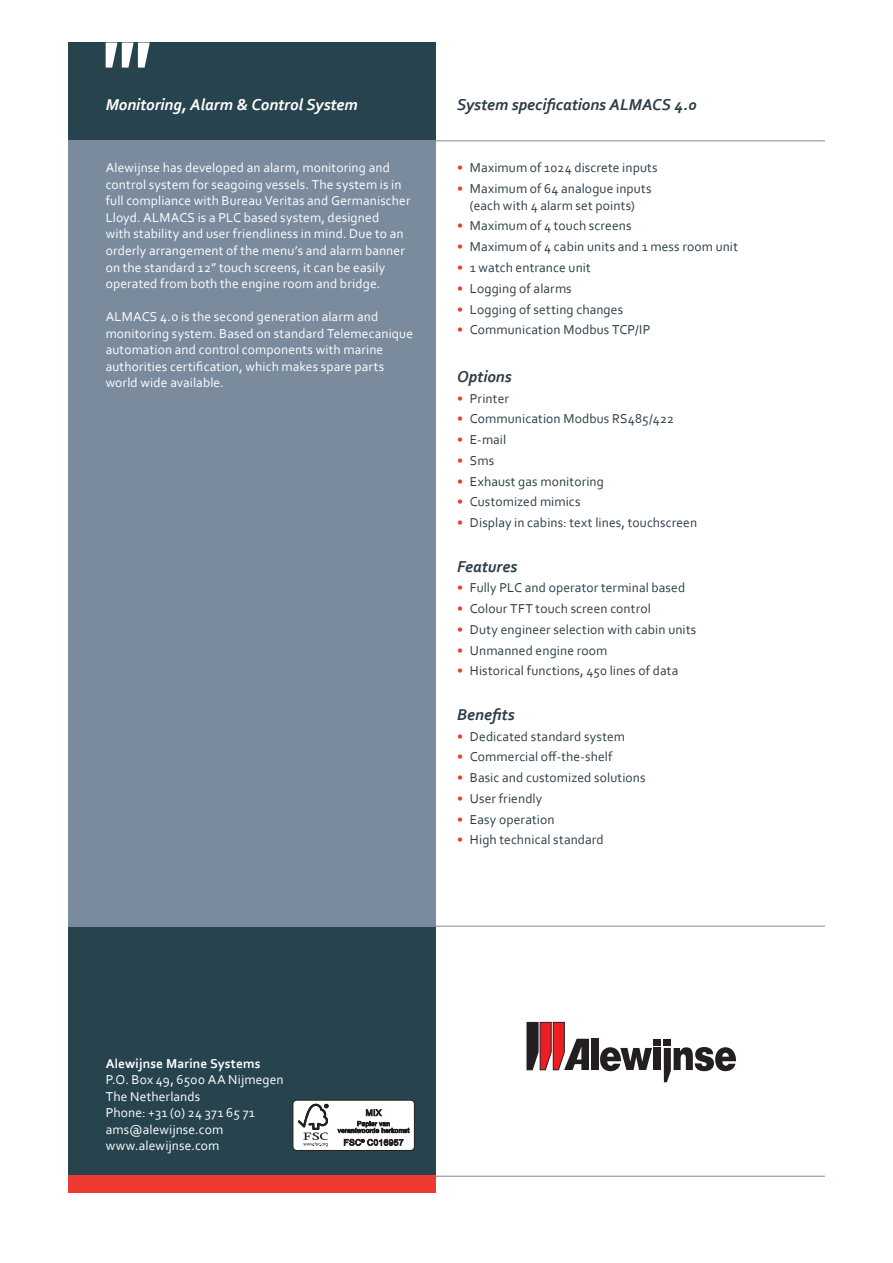
<style>
.page{position:relative;width:893px;height:1263px;background:#fff}
.page>*{position:absolute;margin:0;border:0;box-sizing:border-box;transform-origin:0 0}
.kop_grijs{font:italic 700 16.5px "Corbel";color:#2c3d47}
.kop_wit{font:italic 700 16.5px "Corbel";color:#fff}
.t1{font:13.5px/16.5px "Corbel";letter-spacing:.01em;color:#2c3d47;text-align:center}
.body_wit{font:13.5px/16.5px "Corbel";letter-spacing:.01em;color:#fff}
.body_wit-2{font:700 13.5px "Corbel";letter-spacing:.01em;color:#fff}
.s1{color:#ee3b32}
</style>
<div class="page">
<div style="left:68px;top:926px;width:368px;height:250px;background:#27444e"></div>
<hr style="left:68px;top:1176px;width:757px;height:1px;background:#7a8b9e">
<hr style="left:68px;top:140px;width:757px;height:1px;background:#7a8b9e">
<hr style="left:68px;top:926px;width:757px;height:1px;background:#7a8b9e">
<div style="left:68px;top:1176px;width:368px;height:17px;background:#ee3b32"></div>
<div style="left:592px;top:1039px;width:7px;height:31px;background:#231f20"></div>
<div style="left:654px;top:1048px;width:7px;height:22px;background:#231f20"></div>
<div style="left:654px;top:1039px;width:7px;height:6px;background:#231f20"></div>
<div style="left:664px;top:1039px;width:7px;height:6px;background:#231f20"></div>
<svg style="left:600px;top:1047px;width:52px;height:24px"></svg>
<svg style="left:664px;top:1047px;width:72px;height:35px"></svg>
<svg style="left:527px;top:1022px;width:62px;height:48px"></svg>
<div style="left:68px;top:43px;width:368px;height:98px;background:#27444e"></div>
<div style="left:68px;top:140px;width:368px;height:786px;background:#7a8b9e"></div>
<svg style="left:106px;top:43px;width:44px;height:25px"></svg>
<div style="left:293px;top:1100px;width:121px;height:50px;background:#fff;border-radius:4px"></div>
<div style="left:293px;top:1100px;width:122px;height:51px;border:1px solid #231f20;border-radius:4px"></div>
<svg style="left:298px;top:1104px;width:30px;height:42px"></svg>
<svg style="left:337px;top:1109px;width:73px;height:24px"></svg>
<svg style="left:344px;top:1139px;width:60px;height:7px"></svg>
<p class="kop_wit" style="left:106px;top:94px;width:254px">Monitoring, Alarm &amp; Control System</p>
<p class="body_wit" style="left:106px;top:159px;width:306px">Alewijnse has developed an alarm, monitoring and control system for seagoing vessels. The system is in full compliance with Bureau Veritas and Germanischer Lloyd. ALMACS is a PLC based system, designed<br>with stability and user friendliness in mind. Due to an orderly arrangement of the menu’s and alarm banner on the standard 12” touch screens, it can be easily operated from both the engine room and bridge.</p>
<p class="body_wit" style="left:106px;top:308px;width:309px">ALMACS 4.0 is the second generation alarm and monitoring system. Based on standard Telemecanique automation and control components with marine authorities certification, which makes spare parts world wide available.</p>
<p class="kop_grijs" style="left:457px;top:94px;width:241px">System specifications ALMACS 4.0</p>
<p class="t1" style="left:457px;top:159px;width:202px"><span class="s1">•</span> Maximum of 1024 discrete inputs</p>
<p class="t1" style="left:457px;top:180px;width:196px"><span class="s1">•</span> Maximum of 64 analogue inputs (each with 4 alarm set points)</p>
<p class="t1" style="left:457px;top:217px;width:176px"><span class="s1">•</span> Maximum of 4 touch screens</p>
<p class="t1" style="left:457px;top:238px;width:282px"><span class="s1">•</span> Maximum of 4 cabin units and 1 mess room unit</p>
<p class="t1" style="left:457px;top:259px;width:135px"><span class="s1">•</span> 1 watch entrance unit</p>
<p class="t1" style="left:457px;top:280px;width:116px"><span class="s1">•</span> Logging of alarms</p>
<p class="t1" style="left:457px;top:300px;width:168px"><span class="s1">•</span> Logging of setting changes</p>
<p class="t1" style="left:457px;top:321px;width:195px"><span class="s1">•</span> Communication Modbus TCP/IP</p>
<p class="kop_grijs" style="left:457px;top:366px;width:56px">Options</p>
<p class="t1" style="left:457px;top:389px;width:53px"><span class="s1">•</span> Printer</p>
<p class="t1" style="left:457px;top:410px;width:218px"><span class="s1">•</span> Communication Modbus RS485/422</p>
<p class="t1" style="left:457px;top:431px;width:51px"><span class="s1">•</span> E-mail</p>
<p class="t1" style="left:457px;top:452px;width:39px"><span class="s1">•</span> Sms</p>
<p class="t1" style="left:457px;top:472px;width:148px"><span class="s1">•</span> Exhaust gas monitoring</p>
<p class="t1" style="left:457px;top:493px;width:125px"><span class="s1">•</span> Customized mimics</p>
<p class="t1" style="left:457px;top:514px;width:242px"><span class="s1">•</span> Display in cabins: text lines, touchscreen</p>
<p class="kop_grijs" style="left:457px;top:556px;width:62px">Features</p>
<p class="t1" style="left:457px;top:579px;width:230px"><span class="s1">•</span> Fully PLC and operator terminal based</p>
<p class="t1" style="left:457px;top:600px;width:195px"><span class="s1">•</span> Colour TFT touch screen control</p>
<p class="t1" style="left:457px;top:621px;width:241px"><span class="s1">•</span> Duty engineer selection with cabin units</p>
<p class="t1" style="left:457px;top:641px;width:152px"><span class="s1">•</span> Unmanned engine room</p>
<p class="t1" style="left:457px;top:662px;width:223px"><span class="s1">•</span> Historical functions, 450 lines of data</p>
<p class="kop_grijs" style="left:457px;top:704px;width:59px">Benefits</p>
<p class="t1" style="left:457px;top:727px;width:169px"><span class="s1">•</span> Dedicated standard system</p>
<p class="t1" style="left:457px;top:748px;width:157px"><span class="s1">•</span> Commercial off-the-shelf</p>
<p class="t1" style="left:457px;top:769px;width:190px"><span class="s1">•</span> Basic and customized solutions</p>
<p class="t1" style="left:457px;top:790px;width:87px"><span class="s1">•</span> User friendly</p>
<p class="t1" style="left:457px;top:810px;width:99px"><span class="s1">•</span> Easy operation</p>
<p class="t1" style="left:457px;top:831px;width:148px"><span class="s1">•</span> High technical standard</p>
<p class="body_wit-2" style="left:106px;top:1055px;width:157px">Alewijnse Marine Systems</p>
<p class="body_wit" style="left:106px;top:1071px;width:180px">P.O. Box 49, 6500 AA Nijmegen</p>
<p class="body_wit" style="left:106px;top:1087px;width:96px">The Netherlands</p>
<p class="body_wit" style="left:106px;top:1104px;width:151px">Phone: +31 (0) 24 371 65 71</p>
<p class="body_wit" style="left:106px;top:1120px;width:119px">ams@alewijnse.com</p>
<p class="body_wit" style="left:106px;top:1137px;width:115px">www.alewijnse.com</p>
</div>
